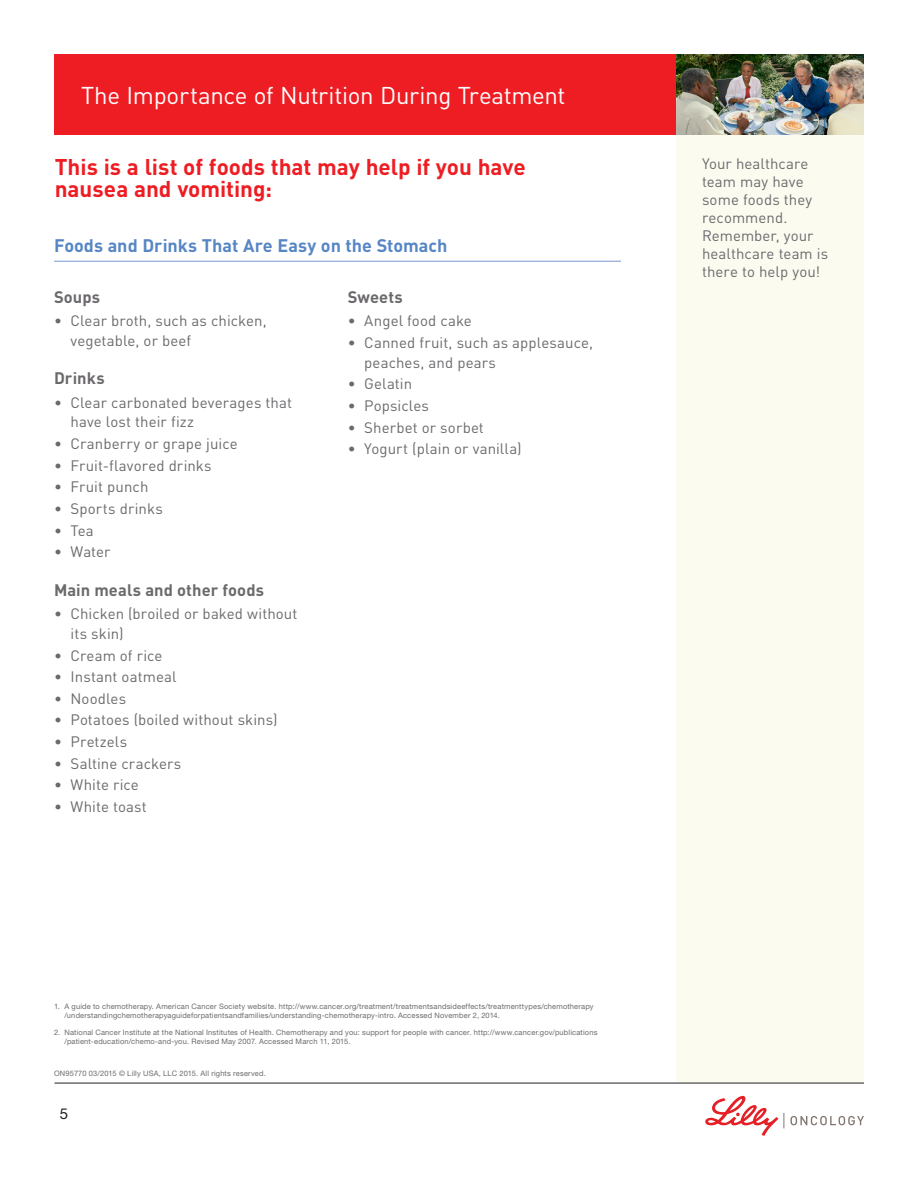
<style>
.page{position:relative;width:918px;height:1188px;background:#fff}
.page>*{position:absolute;margin:0;border:0;box-sizing:border-box;transform-origin:0 0}
.headline{font:24px "DINOT";letter-spacing:-.01em;color:#fff}
.NC_subhead{font:700 22.5px/22.5px "DINOT";color:#ee1d23}
.NC_bullet_tight_subh{font:700 18px "DINOT";color:#5786c5}
.NC_bullet_tight_subh-2{font:700 16.5px "DINOT";letter-spacing:.005em;color:#6c696d}
.NC_bullet_tight{font:15px/19.5px "DINOT";letter-spacing:.005em;color:#6c696d}
.DIN_sidebar_copy{font:15px/18px "DINOT";letter-spacing:.005em;color:#6c696d}
.t1{font:15px "Helvetica Neue LT Std";color:#231f20}
.NC_body_tight{font:7.5px/9px "Helvetica Neue LT Std";letter-spacing:.02em;color:#6c696d}
</style>
<div class="page">
<div style="left:676px;top:135px;width:187px;height:948px;background:#fcfbf0"></div>
<div style="left:54px;top:54px;width:809px;height:81px;background:#ee1d23"></div>
<hr style="left:55px;top:1083px;width:809px;height:1px;background:#231f20">
<hr style="left:54px;top:261px;width:567px;height:1px;background:#86a3d4">
<img style="left:676px;top:54px;width:187px;height:81px">
<svg style="left:705px;top:1095px;width:159px;height:41px"></svg>
<p class="headline" style="left:81px;top:80px;width:486px">The Importance of Nutrition During Treatment</p>
<p class="NC_subhead" style="left:55px;top:155px;width:472px">This is a list of foods that may help if you have nausea and vomiting:</p>
<p class="NC_bullet_tight_subh" style="left:54px;top:234px;width:395px">Foods and Drinks That Are Easy on the Stomach</p>
<p class="NC_bullet_tight_subh-2" style="left:348px;top:286px;width:57px">Sweets</p>
<p class="NC_bullet_tight" style="left:348px;top:311px;width:126px">• Angel food cake</p>
<p class="NC_bullet_tight" style="left:364px;top:333px;width:230px;text-indent:-17px">• Canned fruit, such as applesauce, peaches, and pears</p>
<p class="NC_bullet_tight" style="left:348px;top:374px;width:66px">• Gelatin</p>
<p class="NC_bullet_tight" style="left:348px;top:395px;width:83px">• Popsicles</p>
<p class="NC_bullet_tight" style="left:348px;top:417px;width:138px">• Sherbet or sorbet</p>
<p class="NC_bullet_tight" style="left:348px;top:439px;width:175px">• Yogurt (plain or vanilla)</p>
<p class="NC_bullet_tight_subh-2" style="left:54px;top:286px;width:48px">Soups</p>
<p class="NC_bullet_tight" style="left:71px;top:311px;width:198px;text-indent:-17px">• Clear broth, such as chicken, vegetable, or beef</p>
<p class="NC_bullet_tight_subh-2" style="left:54px;top:367px;width:52px">Drinks</p>
<p class="NC_bullet_tight" style="left:71px;top:392px;width:223px;text-indent:-17px">• Clear carbonated beverages that have lost their fizz</p>
<p class="NC_bullet_tight" style="left:54px;top:434px;width:185px">• Cranberry or grape juice</p>
<p class="NC_bullet_tight" style="left:54px;top:455px;width:159px">• Fruit-flavored drinks</p>
<p class="NC_bullet_tight" style="left:54px;top:477px;width:96px">• Fruit punch</p>
<p class="NC_bullet_tight" style="left:54px;top:499px;width:110px">• Sports drinks</p>
<p class="NC_bullet_tight" style="left:54px;top:520px;width:41px">• Tea</p>
<p class="NC_bullet_tight" style="left:54px;top:542px;width:58px">• Water</p>
<p class="NC_bullet_tight_subh-2" style="left:54px;top:579px;width:212px">Main meals and other foods</p>
<p class="NC_bullet_tight" style="left:71px;top:604px;width:228px;text-indent:-17px">• Chicken (broiled or baked without its skin)</p>
<p class="NC_bullet_tight" style="left:54px;top:645px;width:110px">• Cream of rice</p>
<p class="NC_bullet_tight" style="left:54px;top:667px;width:124px">• Instant oatmeal</p>
<p class="NC_bullet_tight" style="left:54px;top:688px;width:74px">• Noodles</p>
<p class="NC_bullet_tight" style="left:54px;top:710px;width:225px">• Potatoes (boiled without skins)</p>
<p class="NC_bullet_tight" style="left:54px;top:732px;width:75px">• Pretzels</p>
<p class="NC_bullet_tight" style="left:54px;top:753px;width:129px">• Saltine crackers</p>
<p class="NC_bullet_tight" style="left:54px;top:775px;width:86px">• White rice</p>
<p class="NC_bullet_tight" style="left:54px;top:797px;width:94px">• White toast</p>
<p class="NC_body_tight" style="left:64px;top:1002px;width:531px;text-indent:-10px">1. A guide to chemotherapy. American Cancer Society website. http://www.cancer.org/treatment/treatmentsandsideeffects/treatmenttypes/chemotherapy /understandingchemotherapyaguideforpatientsandfamilies/understanding-chemotherapy-intro. Accessed November 2, 2014.</p>
<p class="NC_body_tight" style="left:64px;top:1028px;width:534px;text-indent:-10px">2. National Cancer Institute at the National Institutes of Health. Chemotherapy and you: support for people with cancer. http://www.cancer.gov/publications /patient-education/chemo-and-you. Revised May 2007. Accessed March 11, 2015.</p>
<p class="NC_body_tight" style="left:54px;top:1068px;width:213px">ON95770 03/2015 © Lilly USA, LLC 2015. All rights reserved.</p>
<p class="t1" style="left:60px;top:1105px;width:10px">5</p>
<p class="DIN_sidebar_copy" style="left:702px;top:154px;width:128px">Your healthcare team may have some foods they recommend.<br>Remember, your healthcare team is there to help you!</p>
</div>
